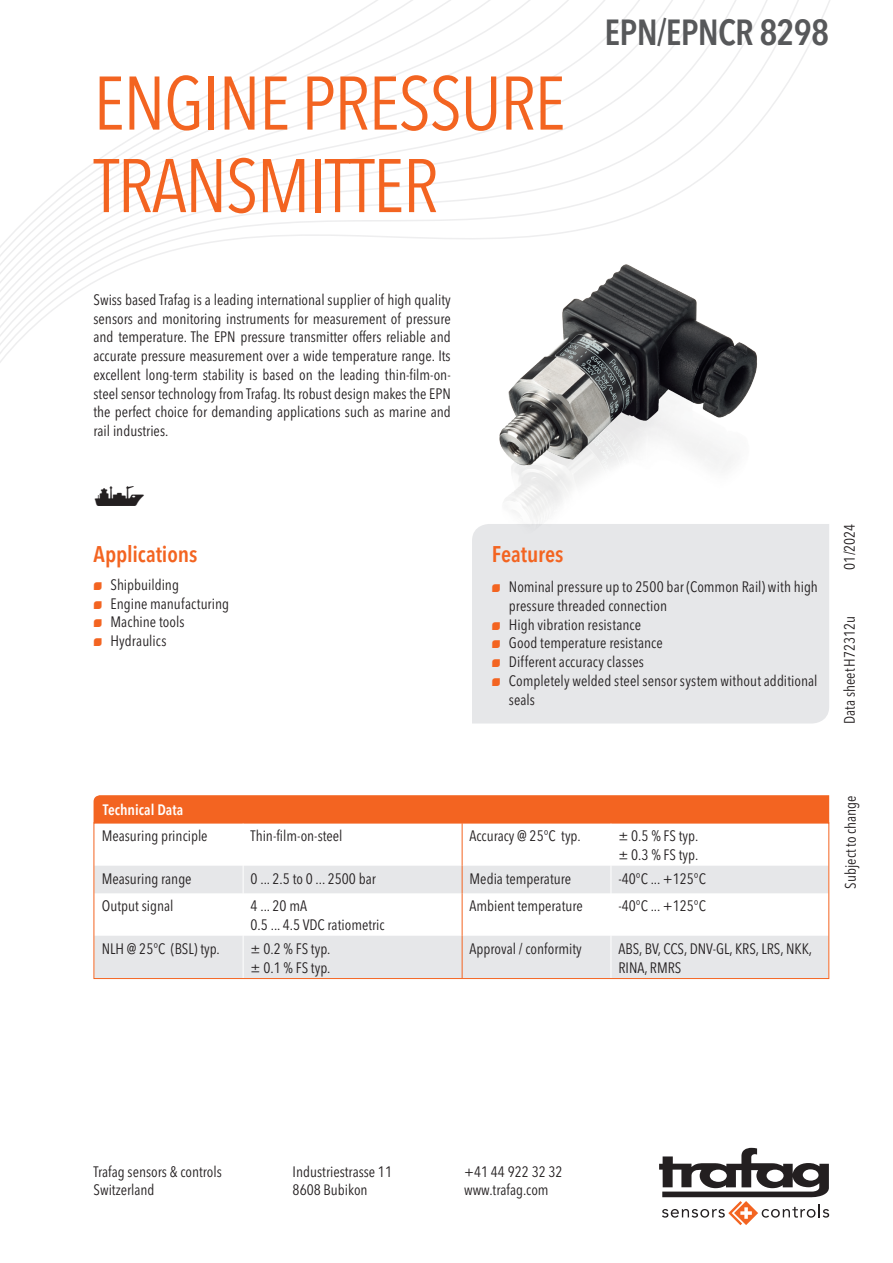
<style>
.page{position:relative;width:893px;height:1263px;background:#fff}
.page>*{position:absolute;margin:0;border:0;box-sizing:border-box;transform-origin:0 0}
.t1{font:condensed 75px/82.5px "Avenir Next LT Pro";letter-spacing:-.02em;color:#f36421}
.t2{font:600 condensed 36px "Avenir Next LT Pro";letter-spacing:-.02em;color:#57585a}
.t3{font:27px "Trafag Pictos";color:#231f20}
.t4{font:600 condensed 22.5px "Avenir Next LT Pro";letter-spacing:-.005em;color:#f36421}
.t5{font:condensed 15px/18.8px "Avenir Next LT Pro";color:#231f20}
.t6{font:600 condensed 15px "Avenir Next LT Pro";color:#fff}
.s1{font-family:"Trafag Pictos";font-stretch:normal;font-size:10.5px;color:#f36421}
</style>
<div class="page">
<svg style="left:0;top:0;width:830px;height:363px"></svg>
<svg style="left:659px;top:1148px;width:170px;height:77px"></svg>
<div style="left:472px;top:524px;width:357px;height:199px;background:#e6e7e9"></div>
<img style="left:471px;top:232px;width:314px;height:314px">
<div style="left:94px;top:795px;width:735px;height:27px;background:#f36421"></div>
<svg style="left:96px;top:866px;width:731px;height:111px;fill:#e6e7e9"></svg>
<svg style="left:243px;top:866px;width:1px;height:27px"></svg>
<svg style="left:611px;top:866px;width:1px;height:27px"></svg>
<hr style="left:243px;top:893px;width:1px;height:43px;background:#fff">
<hr style="left:611px;top:893px;width:1px;height:43px;background:#fff">
<hr style="left:243px;top:936px;width:1px;height:42px;background:#fff">
<hr style="left:611px;top:936px;width:1px;height:42px;background:#fff">
<hr style="left:462px;top:823px;width:1px;height:43px;background:#f36421">
<svg style="left:462px;top:866px;width:1px;height:27px"></svg>
<hr style="left:462px;top:893px;width:1px;height:43px;background:#f36421">
<hr style="left:462px;top:936px;width:1px;height:42px;background:#f36421">
<div style="left:94px;top:822px;width:735px;height:157px;border:1px solid #f36421"></div>
<h1 class="t1" style="left:94px;top:62px;width:474px">ENGINE PRESSURE<br>TRANSMITTER</h1>
<h2 class="t2" style="left:605px;top:10px;width:226px">EPN/EPNCR 8298</h2>
<p class="t5" style="left:94px;top:290px;width:359px;text-align:justify">Swiss based Trafag is a leading international supplier of high quality sensors and monitoring instruments for measurement of pressure and temperature. The EPN pressure transmitter offers reliable and accurate pressure measurement over a wide temperature range. Its excellent long-term stability is based on the leading thin-film-on&shy;steel sensor technology from Trafag. Its robust design makes the EPN the perfect choice for demanding applications such as marine and rail industries.</p>
<h3 class="t3" style="left:94px;top:483px;width:54px">s</h3>
<h3 class="t4" style="left:94px;top:540px;width:105px">Applications</h3>
<p class="t5" style="left:94px;top:575px;width:137px"><span class="s1">N</span> Shipbuilding<br><span class="s1">N</span> Engine manufacturing<br><span class="s1">N</span> Machine tools<br><span class="s1">N</span> Hydraulics</p>
<h3 class="t4" style="left:492px;top:541px;width:73px">Features</h3>
<p class="t5" style="left:492px;top:577px;width:328px"><span class="s1">N</span> Nominal pressure up to 2500 bar (Common Rail) with high</p>
<p class="t5" style="left:509px;top:596px;width:160px">pressure threaded connection</p>
<p class="t5" style="left:492px;top:615px;width:151px"><span class="s1">N</span> High vibration resistance</p>
<p class="t5" style="left:492px;top:634px;width:172px"><span class="s1">N</span> Good temperature resistance</p>
<p class="t5" style="left:492px;top:652px;width:154px"><span class="s1">N</span> Different accuracy classes</p>
<p class="t5" style="left:492px;top:671px;width:327px"><span class="s1">N</span> Completely welded steel sensor system without additional</p>
<p class="t5" style="left:509px;top:690px;width:28px">seals</p>
<p class="t5" style="left:840px;top:570px;width:48px;rotate:-90deg">01/2024</p>
<p class="t5" style="left:840px;top:724px;width:109px;rotate:-90deg">Data sheetH72312u</p>
<p class="t6" style="left:103px;top:800px;width:82px">Technical Data</p>
<p class="t5" style="left:102px;top:827px;width:107px">Measuring principle</p>
<p class="t5" style="left:251px;top:827px;width:93px">Thin-film-on-steel</p>
<p class="t5" style="left:470px;top:827px;width:113px">Accuracy @ 25°C typ.</p>
<p class="t5" style="left:618px;top:827px;width:81px">± 0.5 % FS typ. ± 0.3 % FS typ.</p>
<p class="t5" style="left:102px;top:869px;width:91px">Measuring range</p>
<p class="t5" style="left:251px;top:869px;width:127px">0 ... 2.5 to 0 ... 2500 bar</p>
<p class="t5" style="left:470px;top:869px;width:103px">Media temperature</p>
<p class="t5" style="left:618px;top:869px;width:89px">-40°C ... +125°C</p>
<p class="t5" style="left:102px;top:897px;width:73px">Output signal</p>
<p class="t5" style="left:251px;top:897px;width:135px">4 ... 20 mA<br>0.5 ... 4.5 VDC ratiometric</p>
<p class="t5" style="left:470px;top:897px;width:115px">Ambient temperature</p>
<p class="t5" style="left:618px;top:897px;width:89px">-40°C ... +125°C</p>
<p class="t5" style="left:102px;top:939px;width:120px">NLH @ 25°C (BSL) typ.</p>
<p class="t5" style="left:251px;top:939px;width:81px">± 0.2 % FS typ. ± 0.1 % FS typ.</p>
<p class="t5" style="left:470px;top:939px;width:114px">Approval / conformity</p>
<p class="t5" style="left:618px;top:939px;width:195px">ABS, BV, CCS, DNV-GL, KRS, LRS, NKK,<br>RINA, RMRS</p>
<p class="t5" style="left:841px;top:889px;width:95px;rotate:-90deg">Subject to change</p>
<p class="t5" style="left:94px;top:1162px;width:130px">Trafag sensors &amp; controls<br>Switzerland</p>
<p class="t5" style="left:293px;top:1162px;width:101px">Industriestrasse 11<br>8608 Bubikon</p>
<p class="t5" style="left:464px;top:1162px;width:100px">+41 44 922 32 32 www.trafag.com</p>
</div>
